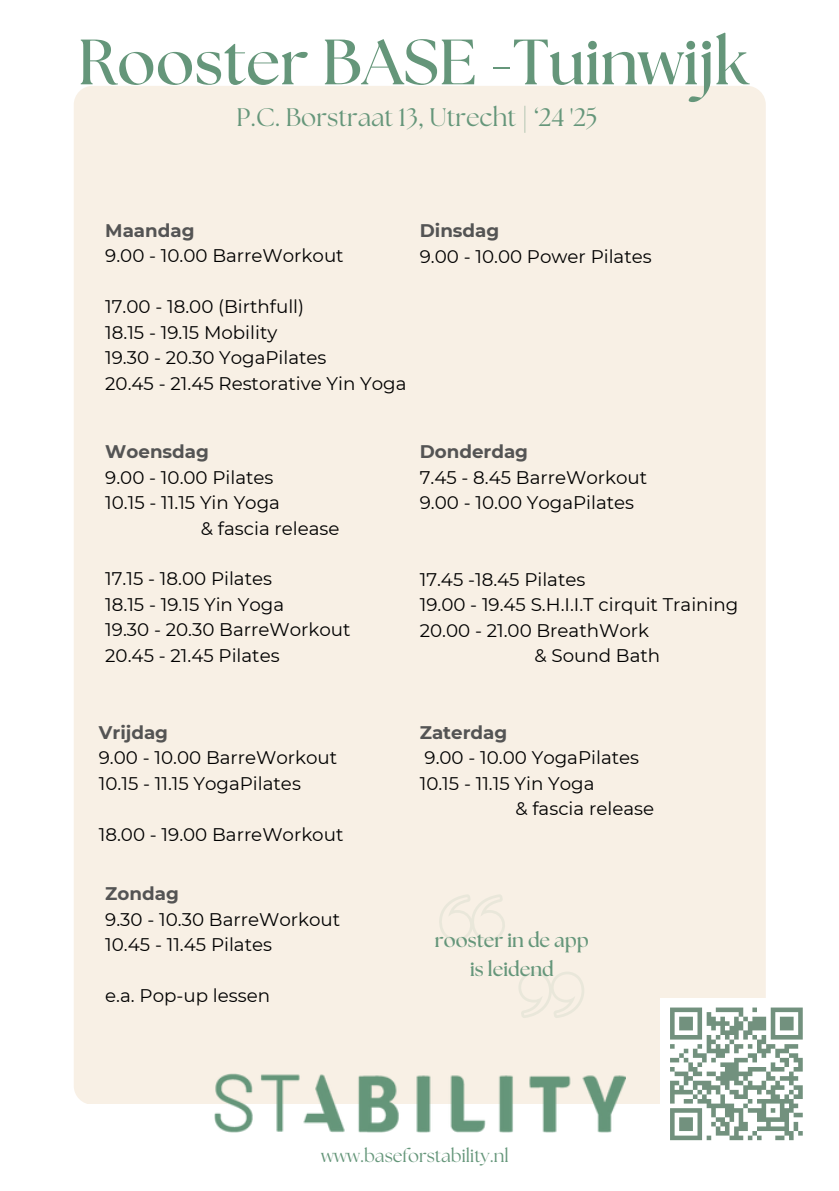
<style>
.page{position:relative;width:839px;height:1191px;background:#fff}
.page>*{position:absolute;margin:0;border:0;box-sizing:border-box;transform-origin:0 0}
.t1{font:700 64px "The Seasons";color:#65967a}
.t2{font:25.2px "The Seasons";color:#65967a}
.t3{font:700 20px/28.4px "The Seasons";color:#65967a;text-align:center}
.t4{font:18.2px "Montserrat";color:#000}
.t5{font:700 18.2px "Montserrat";color:#545454}
.t6{font:18.2px "The Seasons";color:#65967a}
</style>
<div class="page">
<div style="left:74px;top:86px;width:691px;height:1018px;background:#f8f0e5;border-radius:19px"></div>
<img style="left:214px;top:1074px;width:411px;height:58px">
<svg style="left:439px;top:895px;width:66px;height:46px"></svg>
<svg style="left:519px;top:972px;width:65px;height:46px"></svg>
<div style="left:660px;top:998px;width:151px;height:151px;background:#fff"></div>
<svg style="left:670px;top:1007px;width:133px;height:134px"></svg>
<p class="t1" style="left:78px;top:33px;width:672px">Rooster BASE -Tuinwijk</p>
<p class="t2" style="left:236px;top:106px;width:362px">P.C. Borstraat 13, Utrecht | ‘24 '25</p>
<h1 class="t5" style="left:105px;top:219px;width:91px">Maandag</h1>
<h2 class="t4" style="left:105px;top:245px;width:240px">9.00 - 10.00 BarreWorkout</h2>
<p class="t4" style="left:105px;top:296px;width:200px">17.00 - 18.00 (Birthfull)</p>
<p class="t4" style="left:105px;top:321px;width:173px">18.15 - 19.15 Mobility</p>
<p class="t4" style="left:105px;top:347px;width:223px">19.30 - 20.30 YogaPilates</p>
<p class="t4" style="left:105px;top:372px;width:303px">20.45 - 21.45 Restorative Yin Yoga</p>
<p class="t5" style="left:420px;top:220px;width:81px">Dinsdag</p>
<p class="t4" style="left:420px;top:245px;width:233px">9.00 - 10.00 Power Pilates</p>
<p class="t5" style="left:105px;top:441px;width:105px">Woensdag</p>
<p class="t4" style="left:105px;top:466px;width:170px">9.00 - 10.00 Pilates</p>
<p class="t4" style="left:105px;top:492px;width:176px">10.15 - 11.15 Yin Yoga</p>
<p class="t4" style="left:201px;top:517px;width:140px">&amp; fascia release</p>
<p class="t4" style="left:105px;top:568px;width:168px">17.15 - 18.00 Pilates</p>
<p class="t4" style="left:105px;top:593px;width:180px">18.15 - 19.15 Yin Yoga</p>
<p class="t4" style="left:105px;top:619px;width:247px">19.30 - 20.30 BarreWorkout</p>
<p class="t4" style="left:105px;top:644px;width:176px">20.45 - 21.45 Pilates</p>
<p class="t5" style="left:420px;top:441px;width:110px">Donderdag</p>
<p class="t4" style="left:420px;top:466px;width:229px">7.45 - 8.45 BarreWorkout</p>
<p class="t4" style="left:420px;top:492px;width:216px">9.00 - 10.00 YogaPilates</p>
<p class="t4" style="left:420px;top:568px;width:167px">17.45 -18.45 Pilates</p>
<p class="t4" style="left:420px;top:594px;width:320px">19.00 - 19.45 S.H.I.I.T cirquit Training</p>
<p class="t4" style="left:420px;top:619px;width:231px">20.00 - 21.00 BreathWork</p>
<p class="t4" style="left:534px;top:645px;width:127px">&amp; Sound Bath</p>
<p class="t5" style="left:99px;top:721px;width:71px">Vrijdag</p>
<p class="t4" style="left:99px;top:747px;width:240px">9.00 - 10.00 BarreWorkout</p>
<p class="t4" style="left:99px;top:772px;width:203px">10.15 - 11.15 YogaPilates</p>
<p class="t4" style="left:99px;top:823px;width:246px">18.00 - 19.00 BarreWorkout</p>
<p class="t5" style="left:105px;top:883px;width:75px">Zondag</p>
<p class="t4" style="left:105px;top:908px;width:236px">9.30 - 10.30 BarreWorkout</p>
<p class="t4" style="left:105px;top:933px;width:168px">10.45 - 11.45 Pilates</p>
<p class="t4" style="left:105px;top:984px;width:166px">e.a. Pop-up lessen</p>
<p class="t5" style="left:420px;top:721px;width:89px">Zaterdag</p>
<p class="t4" style="left:424px;top:747px;width:216px">9.00 - 10.00 YogaPilates</p>
<h3 class="t4" style="left:420px;top:772px;width:176px">10.15 - 11.15 Yin Yoga</h3>
<p class="t4" style="left:515px;top:797px;width:140px">&amp; fascia release</p>
<p class="t3" style="left:434px;top:927px;width:156px">rooster in de app is leidend</p>
<p class="t6" style="left:321px;top:1147px;width:189px">www.baseforstability.nl</p>
</div>
